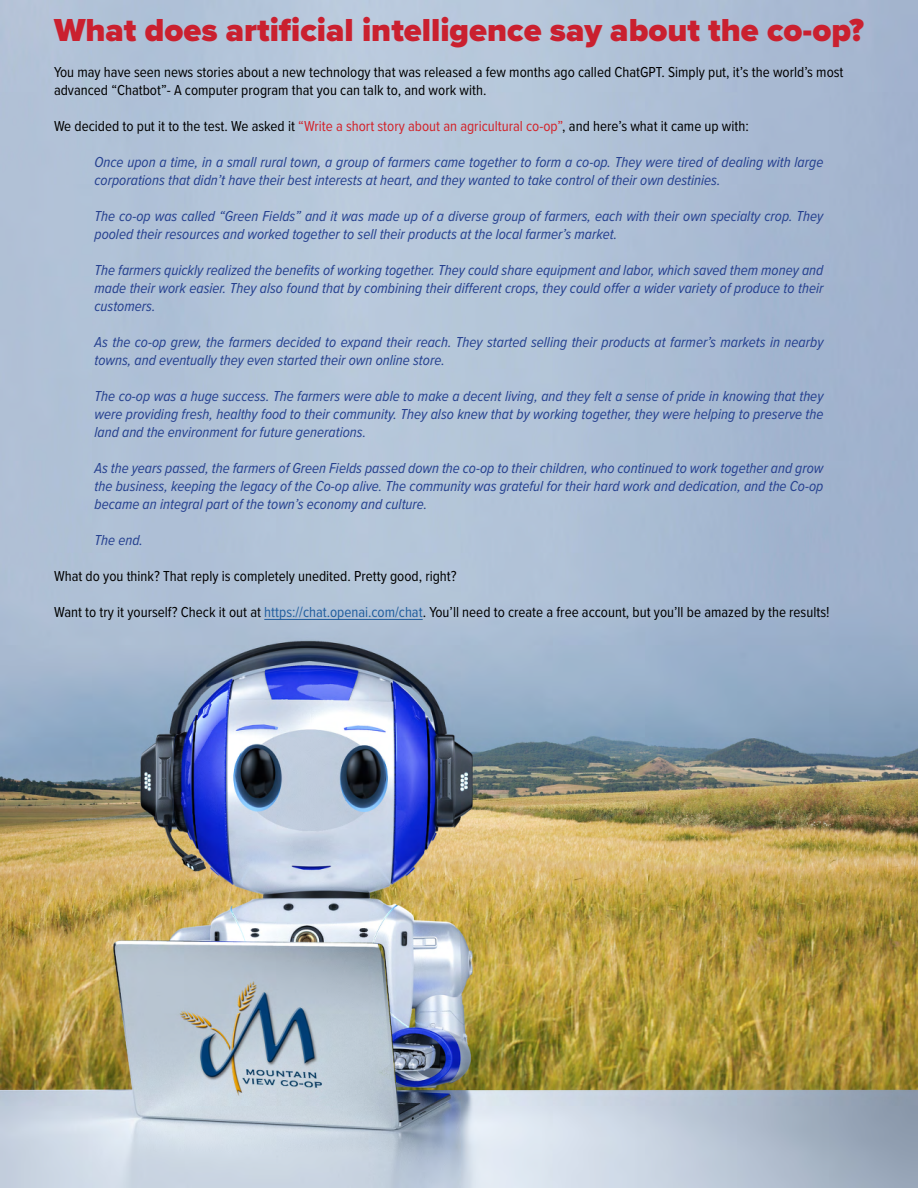
<style>
.page{position:relative;width:918px;height:1188px;background:#fff}
.page>*{position:absolute;margin:0;border:0;box-sizing:border-box;transform-origin:0 0}
.t1{font:900 33px "Proxima Nova";color:#ca202f}
.t2{font:italic 15px/18px "Proxima Nova Cond";color:#25408f}
.t3{font:15px/18px "Proxima Nova Cond";color:#000}
.s1{color:#d2232a}
.s2{color:#215e9e}
</style>
<div class="page">
<img style="left:0;top:0;width:918px;height:1188px">
<hr style="left:264px;top:619px;width:159px;height:1px;background:#215e9e">
<h1 class="t1" style="left:54px;top:5px;width:812px">What does artificial intelligence say about the co-op?</h1>
<p class="t3" style="left:54px;top:62px;width:791px">You may have seen news stories about a new technology that was released a few months ago called ChatGPT. Simply put, it’s the world’s most advanced “Chatbot”- A computer program that you can talk to, and work with.</p>
<p class="t3" style="left:54px;top:116px;width:696px">We decided to put it to the test. We asked it <span class="s1">“Write a short story about an agricultural co-op”</span>, and here’s what it came up with:</p>
<p class="t2" style="left:95px;top:152px;width:730px">Once upon a time, in a small rural town, a group of farmers came together to form a co-op. They were tired of dealing with large corporations that didn’t have their best interests at heart, and they wanted to take control of their own destinies.</p>
<p class="t2" style="left:95px;top:206px;width:730px">The co-op was called “Green Fields” and it was made up of a diverse group of farmers, each with their own specialty crop. They pooled their resources and worked together to sell their products at the local farmer’s market.</p>
<p class="t2" style="left:95px;top:260px;width:731px;text-align:justify">The farmers quickly realized the benefits of working together. They could share equipment and labor, which saved them money and made their work easier. They also found that by combining their different crops, they could offer a wider variety of produce to their customers.</p>
<p class="t2" style="left:95px;top:332px;width:730px">As the co-op grew, the farmers decided to expand their reach. They started selling their products at farmer’s markets in nearby towns, and eventually they even started their own online store.</p>
<p class="t2" style="left:95px;top:386px;width:731px;text-align:justify">The co-op was a huge success. The farmers were able to make a decent living, and they felt a sense of pride in knowing that they were providing fresh, healthy food to their community. They also knew that by working together, they were helping to preserve the land and the environment for future generations.</p>
<p class="t2" style="left:95px;top:458px;width:731px;text-align:justify">As the years passed, the farmers of Green Fields passed down the co-op to their children, who continued to work together and grow the business, keeping the legacy of the Co-op alive. The community was grateful for their hard work and dedication, and the Co-op became an integral part of the town’s economy and culture.</p>
<p class="t2" style="left:95px;top:530px;width:50px">The end.</p>
<p class="t3" style="left:54px;top:566px;width:404px">What do you think? That reply is completely unedited. Pretty good, right?</p>
<p class="t3" style="left:54px;top:602px;width:777px">Want to try it yourself? Check it out at <span class="s2">https://chat.openai.com/chat</span>. You’ll need to create a free account, but you’ll be amazed by the results!</p>
</div>
